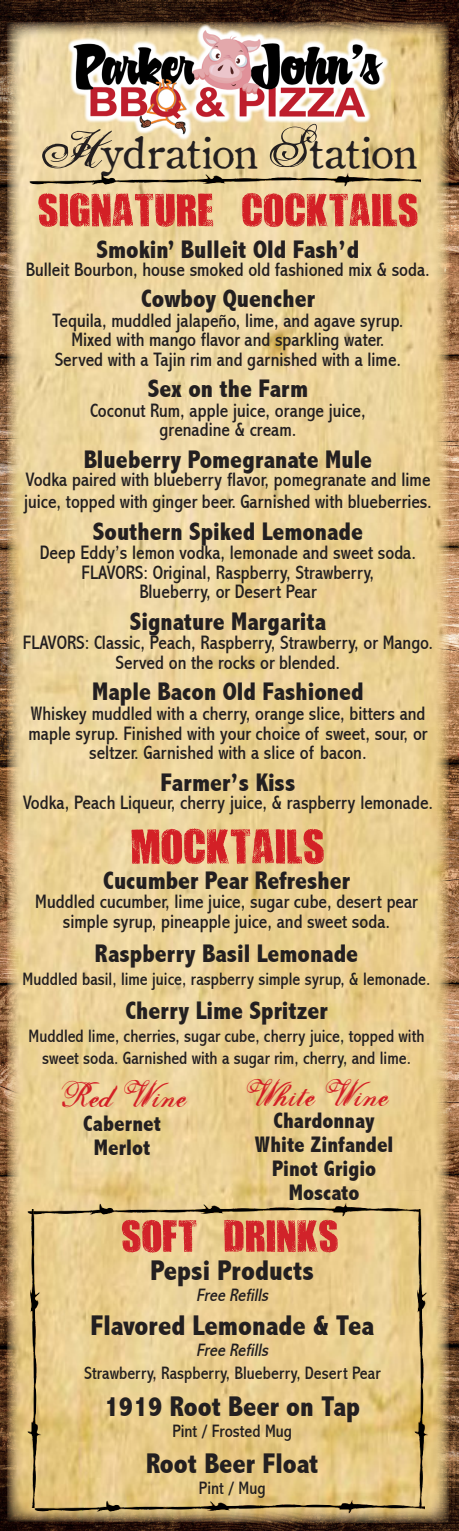
<style>
.page{position:relative;width:459px;height:1531px;background:#fff}
.page>*{position:absolute;margin:0;border:0;box-sizing:border-box;transform-origin:0 0}
.t1{font:43.5px "Old Style 1 HPLHS";letter-spacing:.01em;color:#231f20}
.t2{font:39px "Selfish";color:#d32026}
.Soft_Drink_Name{font:800 condensed 28.5px "Abadi";color:#231f20}
.Cocktail_Name{font:800 condensed 25.5px "Abadi";color:#231f20}
.t3{font:800 condensed 22.5px "Abadi";color:#231f20}
.Cocktail_Description{font:condensed 19.5px/22.5px "Abadi";color:#231f20}
.Cocktail_Name-2{font:condensed 19.5px/19.5px "Abadi";color:#231f20;text-align:center}
.Cocktail_Description-2{font:condensed 18px/22.5px "Abadi";color:#231f20;text-align:center}
.t4{font:italic condensed 18px "Abadi";color:#231f20}
.s1{font-family:"Selfish";font-size:58.5px}
.s2{font-family:"Selfish";font-size:60px}
</style>
<div class="page">
<img style="left:0;top:0;width:459px;height:1530px">
<img style="left:7px;top:22px;width:442px;height:1501px">
<svg style="left:22px;top:1050px;width:1px;height:24px"></svg>
<svg style="left:122px;top:1231px;width:216px;height:21px;background:#db6853"></svg>
<svg style="left:38px;top:202px;width:380px;height:25px;background:#dd6b57"></svg>
<svg style="left:131px;top:828px;width:193px;height:36px;background:#db624f"></svg>
<img style="left:66px;top:16px;width:327px;height:136px">
<img style="left:19px;top:1190px;width:400px;height:41px">
<img style="left:25px;top:1487px;width:400px;height:41px">
<img style="left:13px;top:1209px;width:41px;height:298px">
<img style="left:400px;top:1209px;width:41px;height:298px">
<img style="left:20px;top:161px;width:400px;height:41px">
<p class="t1" style="left:37px;top:120px;width:381px"><span class="s1">H</span>ydration <span class="s2">S</span>tation</p>
<p class="Cocktail_Name" style="left:96px;top:234px;width:264px">Smokin’ Bulleit Old Fash’d</p>
<p class="Cocktail_Description" style="left:26px;top:258px;width:406px">Bulleit Bourbon, house smoked old fashioned mix &amp; soda.</p>
<p class="Cocktail_Name" style="left:141px;top:284px;width:175px">Cowboy Quencher</p>
<p class="Cocktail_Description" style="left:53px;top:309px;width:352px">Tequila, muddled jalapeño, lime, and agave syrup.</p>
<p class="Cocktail_Description" style="left:71px;top:329px;width:315px">Mixed with mango flavor and sparkling water.</p>
<p class="Cocktail_Description" style="left:55px;top:348px;width:348px">Served with a Tajin rim and garnished with a lime.</p>
<p class="Cocktail_Name" style="left:148px;top:374px;width:162px">Sex on the Farm</p>
<p class="Cocktail_Description" style="left:90px;top:399px;width:277px">Coconut Rum, apple juice, orange juice,</p>
<p class="Cocktail_Description" style="left:160px;top:419px;width:138px">grenadine &amp; cream.</p>
<p class="Cocktail_Name" style="left:84px;top:444px;width:290px">Blueberry Pomegranate Mule</p>
<p class="Cocktail_Description" style="left:24px;top:468px;width:409px">Vodka paired with blueberry flavor, pomegranate and lime juice, topped with ginger beer. Garnished with blueberries.</p>
<p class="Cocktail_Name" style="left:93px;top:516px;width:272px">Southern Spiked Lemonade</p>
<p class="Cocktail_Description" style="left:40px;top:542px;width:378px">Deep Eddy’s lemon vodka, lemonade and sweet soda.</p>
<p class="Cocktail_Description" style="left:82px;top:561px;width:294px">FLAVORS: Original, Raspberry, Strawberry,</p>
<p class="Cocktail_Description" style="left:139px;top:581px;width:179px">Blueberry, or Desert Pear</p>
<p class="Cocktail_Name" style="left:130px;top:606px;width:198px">Signature Margarita</p>
<p class="Cocktail_Description" style="left:23px;top:632px;width:412px">FLAVORS: Classic, Peach, Raspberry, Strawberry, or Mango.</p>
<p class="Cocktail_Description" style="left:116px;top:651px;width:226px">Served on the rocks or blended.</p>
<p class="Cocktail_Name" style="left:92px;top:677px;width:273px">Maple Bacon Old Fashioned</p>
<p class="Cocktail_Name-2" style="left:29px;top:704px;width:400px">Whiskey muddled with a cherry, orange slice, bitters and maple syrup. Finished with your choice of sweet, sour, or seltzer. Garnished with a slice of bacon.</p>
<p class="Cocktail_Name" style="left:161px;top:767px;width:136px">Farmer’s Kiss</p>
<p class="Cocktail_Description" style="left:23px;top:791px;width:412px">Vodka, Peach Liqueur, cherry juice, &amp; raspberry lemonade.</p>
<p class="Cocktail_Name" style="left:103px;top:865px;width:248px">Cucumber Pear Refresher</p>
<p class="Cocktail_Description" style="left:35px;top:892px;width:384px;line-height:19.5px;text-align:center">Muddled cucumber, lime juice, sugar cube, desert pear simple syrup, pineapple juice, and sweet soda.</p>
<p class="Cocktail_Name" style="left:95px;top:938px;width:265px">Raspberry Basil Lemonade</p>
<p class="Cocktail_Description-2" style="left:23px;top:967px;width:409px">Muddled basil, lime juice, raspberry simple syrup, &amp; lemonade.</p>
<p class="Cocktail_Name" style="left:125px;top:995px;width:204px">Cherry Lime Spritzer</p>
<p class="Cocktail_Description-2" style="left:29px;top:1024px;width:397px">Muddled lime, cherries, sugar cube, cherry juice, topped with sweet soda. Garnished with a sugar rim, cherry, and lime.</p>
<p class="t2" style="left:61px;top:1073px;width:126px">Red Wine</p>
<p class="t2" style="left:244px;top:1072px;width:145px">White Wine</p>
<p class="t3" style="left:83px;top:1110px;width:79px">Cabernet</p>
<p class="t3" style="left:94px;top:1134px;width:58px">Merlot</p>
<p class="t3" style="left:274px;top:1107px;width:103px">Chardonnay</p>
<p class="t3" style="left:255px;top:1131px;width:140px">White Zinfandel</p>
<p class="t3" style="left:272px;top:1155px;width:106px">Pinot Grigio</p>
<p class="t3" style="left:289px;top:1179px;width:72px">Moscato</p>
<p class="Soft_Drink_Name" style="left:151px;top:1253px;width:165px">Pepsi Products</p>
<p class="t4" style="left:196px;top:1284px;width:77px">Free Refills</p>
<p class="Soft_Drink_Name" style="left:90px;top:1309px;width:285px">Flavored Lemonade &amp; Tea</p>
<p class="t4" style="left:196px;top:1339px;width:77px">Free Refills</p>
<p class="Cocktail_Description-2" style="left:84px;top:1361px;width:298px">Strawberry, Raspberry, Blueberry, Desert Pear</p>
<p class="Soft_Drink_Name" style="left:104px;top:1390px;width:257px">1919 Root Beer on Tap</p>
<p class="Cocktail_Description-2" style="left:172px;top:1420px;width:121px">Pint / Frosted Mug</p>
<p class="Soft_Drink_Name" style="left:146px;top:1447px;width:174px">Root Beer Float</p>
<p class="Cocktail_Description-2" style="left:199px;top:1477px;width:68px">Pint / Mug</p>
</div>
